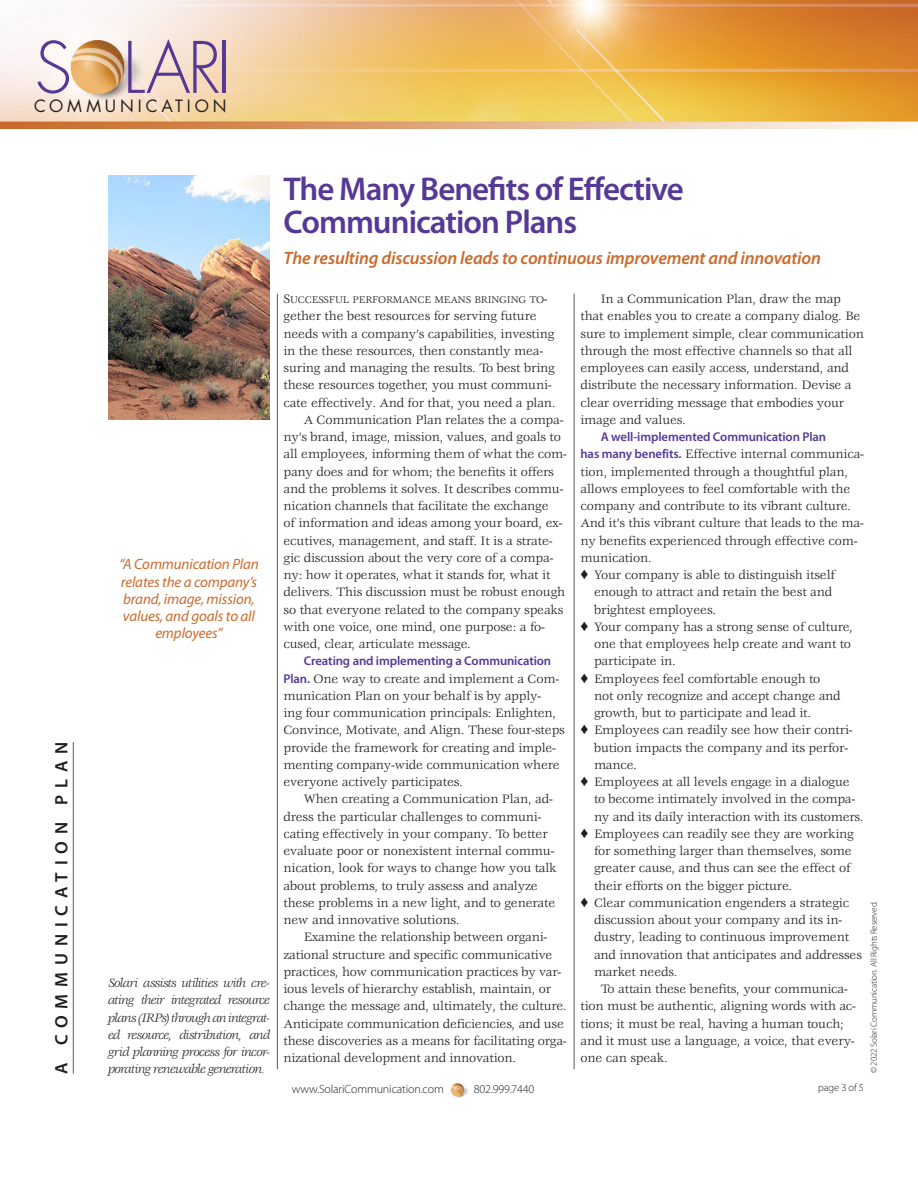
<style>
.page{position:relative;width:918px;height:1188px;background:#fff}
.page>*{position:absolute;margin:0;border:0;box-sizing:border-box;transform-origin:0 0}
.t1{font:300 69px "Futura";color:#563896}
.heading{font:600 33px/33px "Myriad Pro";letter-spacing:-.03em;color:#563896}
.subheading{font:italic 600 18px "Myriad Pro";letter-spacing:-.01em;color:#c96b2d}
.t2{font:600 18px "Myriad Pro";letter-spacing:.38em;color:#231f20}
.t3{font:16.5px "Futura";letter-spacing:.24em;color:#231f20}
.quote_text{font:italic 15px/17.2px "Myriad Pro";letter-spacing:-.01em;color:#c96b2d;text-align:center}
.body_text{font:13.35px/17.2px "Veljovic";letter-spacing:-.01em;color:#231f20}
.first_paragraph{font:13.35px/17.2px "Veljovic";letter-spacing:-.01em;color:#231f20}
.t4{font:italic 13.35px/17.2px "Veljovic";letter-spacing:-.045em;color:#231f20;text-align:justify}
.body_text-2{font:600 12.75px "Myriad Pro";letter-spacing:-.01em;color:#563896}
.t5{font:300 12px "Myriad Pro";letter-spacing:-.01em;color:#231f20}
.first_paragraph-2{font:10.65px "Veljovic Book SC800";letter-spacing:-.015em;color:#231f20}
.t6{font:300 10.5px "Myriad Pro";letter-spacing:-.01em;color:#231f20}
.t7{font:300 9px "Myriad Pro";letter-spacing:-.02em;color:#231f20}
.s1{font-size:13.35px}
.s2{font-family:"Myriad Pro";font-weight:600;font-size:12.75px;color:#563896}
</style>
<div class="page">
<hr style="left:73px;top:742px;width:1px;height:332px;background:#57585a">
<img style="left:450px;top:1083px;width:18px;height:15px">
<hr style="left:574px;top:294px;width:1px;height:775px;background:#57585a">
<hr style="left:277px;top:294px;width:1px;height:775px;background:#57585a">
<img style="left:108px;top:176px;width:162px;height:243px">
<img style="left:0;top:0;width:918px;height:128px">
<h1 class="t1" style="left:34px;top:23px;width:199px">S LARI</h1>
<p class="t3" style="left:34px;top:94px;width:194px">COMMUNICATION</p>
<h3 class="t2" style="left:51px;top:1074px;width:334px;rotate:-90deg">A COMMUNICATION PLAN</h3>
<p class="quote_text" style="left:119px;top:556px;width:141px">“A Communication Plan relates the a company’s brand, image, mission, values, and goals to all employees”</p>
<p class="t4" style="left:108px;top:975px;width:164px">Solari assists utilities with cre&shy;ating their integrated resource plans (IRPs) through an integrat&shy;ed resource, distribution, and grid planning process for incor&shy;porating renewable generation.</p>
<p class="heading" style="left:284px;top:173px;width:402px">The Many Benefits of Effective<br>Communication Plans</p>
<p class="subheading" style="left:284px;top:248px;width:539px">The resulting discussion leads to continuous improvement and innovation</p>
<p class="first_paragraph-2" style="left:284px;top:294px;width:266px"><span class="s1">S</span>UCCESSFUL PERFORMANCE MEANS BRINGING TO<span class="s1">-</span></p>
<p class="first_paragraph" style="left:284px;top:308px;width:274px">gether the best resources for serving future needs with a company’s capabilities, investing in the these resources, then constantly mea&shy;suring and managing the results. To best bring these resources together, you must communi&shy;cate effectively. And for that, you need a plan.</p>
<p class="body_text" style="left:284px;top:412px;width:285px;text-indent:20px">A Communication Plan relates the a compa&shy;ny’s brand, image, mission, values, and goals to all employees, informing them of what the com&shy;pany does and for whom; the benefits it offers and the problems it solves. It describes commu&shy;nication channels that facilitate the exchange<br>of information and ideas among your board, ex&shy;ecutives, management, and staff. It is a strate&shy;gic discussion about the very core of a compa&shy;ny: how it operates, what it stands for, what it delivers. This discussion must be robust enough so that everyone related to the company speaks with one voice, one mind, one purpose: a fo&shy;cused, clear, articulate message.</p>
<p class="body_text-2" style="left:304px;top:654px;width:249px">Creating and implementing a Communication</p>
<p class="body_text" style="left:284px;top:671px;width:283px"><span class="s2">Plan.</span> One way to create and implement a Com&shy;munication Plan on your behalf is by apply-<br>ing four communication principals: Enlighten, Convince, Motivate, and Align. These four-steps provide the framework for creating and imple&shy;menting company-wide communication where everyone actively participates.</p>
<p class="body_text" style="left:284px;top:791px;width:275px;text-indent:20px">When creating a Communication Plan, ad&shy;dress the particular challenges to communi&shy;cating effectively in your company. To better evaluate poor or nonexistent internal commu&shy;nication, look for ways to change how you talk about problems, to truly assess and analyze these problems in a new light, and to generate new and innovative solutions.</p>
<p class="body_text" style="left:284px;top:929px;width:285px;text-indent:20px">Examine the relationship between organi&shy;zational structure and specific communicative practices, how communication practices by var&shy;ious levels of hierarchy establish, maintain, or change the message and, ultimately, the culture.<br>Anticipate communication deficiencies, and use these discoveries as a means for facilitating orga&shy;nizational development and innovation.</p>
<p class="body_text" style="left:580px;top:291px;width:285px;text-indent:20px">In a Communication Plan, draw the map that enables you to create a company dialog. Be sure to implement simple, clear communication through the most effective channels so that all employees can easily access, understand, and distribute the necessary information. Devise a clear overriding message that embodies your image and values.</p>
<p class="body_text-2" style="left:601px;top:430px;width:227px">A well-implemented Communication Plan</p>
<p class="body_text" style="left:580px;top:446px;width:285px"><span class="s2">has many benefits.</span> Effective internal communica&shy;tion, implemented through a thoughtful plan, allows employees to feel comfortable with the company and contribute to its vibrant culture.<br>And it’s this vibrant culture that leads to the ma&shy;ny benefits experienced through effective com&shy;munication.</p>
<p class="body_text" style="left:594px;top:567px;width:243px;text-indent:-14px">♦ Your company is able to distinguish itself enough to attract and retain the best and brightest employees.</p>
<p class="body_text" style="left:594px;top:619px;width:260px;text-indent:-14px">♦ Your company has a strong sense of culture, one that employees help create and want to participate in.</p>
<p class="body_text" style="left:594px;top:670px;width:248px;text-indent:-14px">♦ Employees feel comfortable enough to not only recognize and accept change and growth, but to participate and lead it.</p>
<p class="body_text" style="left:594px;top:722px;width:260px;text-indent:-14px">♦ Employees can readily see how their contri&shy;bution impacts the company and its perfor&shy;mance.</p>
<p class="body_text" style="left:594px;top:774px;width:271px;text-indent:-14px">♦ Employees at all levels engage in a dialogue to become intimately involved in the compa&shy;ny and its daily interaction with its customers.</p>
<p class="body_text" style="left:594px;top:826px;width:261px;text-indent:-14px">♦ Employees can readily see they are working for something larger than themselves, some greater cause, and thus can see the effect of their efforts on the bigger picture.</p>
<p class="body_text" style="left:594px;top:895px;width:270px;text-indent:-14px">♦ Clear communication engenders a strategic discussion about your company and its in&shy;dustry, leading to continuous improvement and innovation that anticipates and addresses market needs.</p>
<p class="body_text" style="left:580px;top:981px;width:277px;text-indent:20px">To attain these benefits, your communica&shy;tion must be authentic, aligning words with ac&shy;tions; it must be real, having a human touch; and it must use a language, a voice, that every&shy;one can speak.</p>
<p class="t7" style="left:869px;top:1073px;width:174px;rotate:-90deg">© 2022 Solari Communication. All Rights Reserved.</p>
<p class="t5" style="left:292px;top:1083px;width:154px">www.SolariCommunication.com</p>
<p class="t5" style="left:474px;top:1083px;width:62px">802.999.7440</p>
<p class="t6" style="left:818px;top:1082px;width:47px">page 3 of 5</p>
</div>
